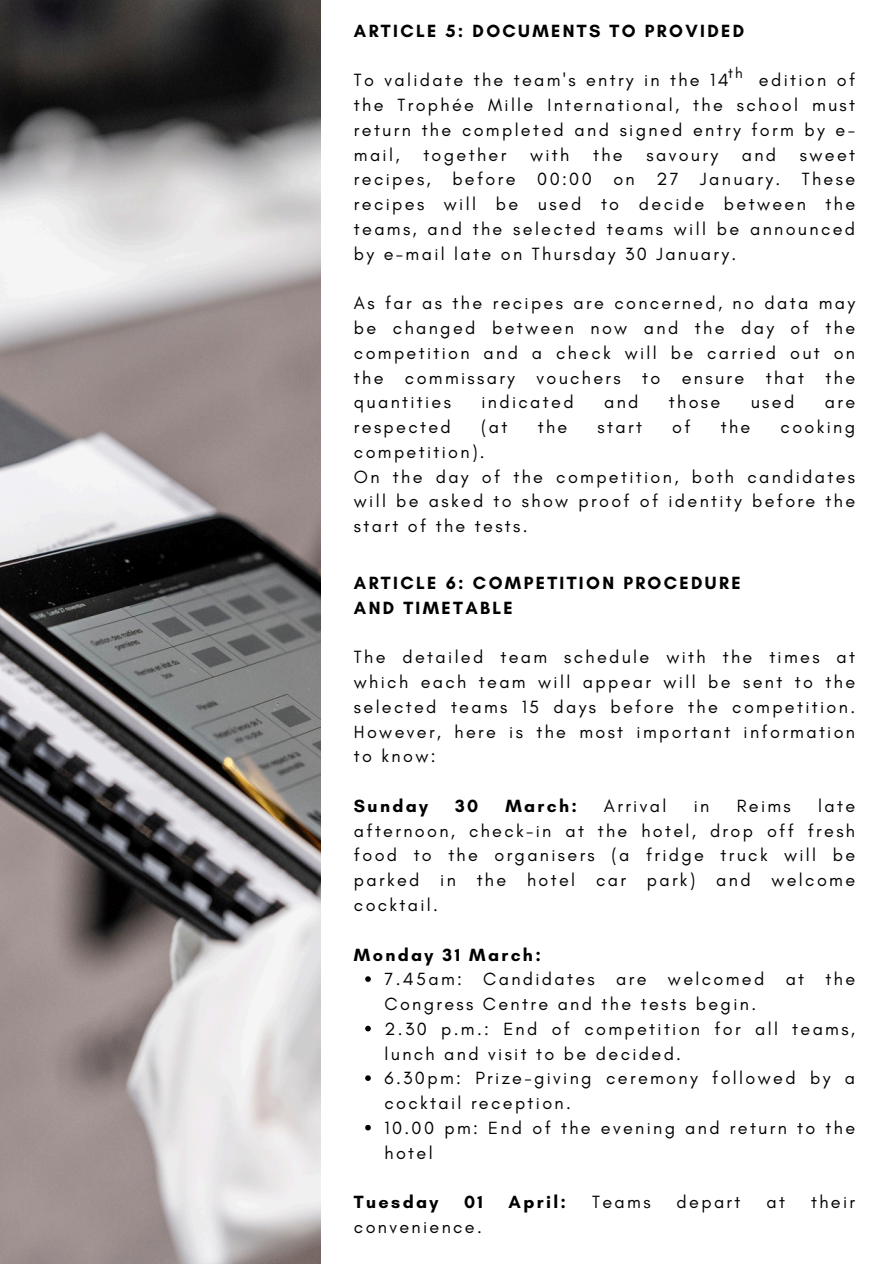
<style>
.page{position:relative;width:894px;height:1264px;background:#fff}
.page>*{position:absolute;margin:0;border:0;box-sizing:border-box;transform-origin:0 0}
.t1{font:18px/24.8px "Glacial Indifference";letter-spacing:.13em;color:#000;text-align:justify}
.t2{font:700 18px/24.8px "Glacial Indifference";letter-spacing:.13em;color:#000}
.t3{font:15px "Glacial Indifference";color:#000}
.s1{color:#fff}
</style>
<div class="page">
<img style="left:0;top:0;width:320px;height:1263px">
<svg style="left:365px;top:976px;width:6px;height:5px"></svg>
<svg style="left:365px;top:1025px;width:6px;height:6px"></svg>
<svg style="left:365px;top:1075px;width:6px;height:5px"></svg>
<svg style="left:365px;top:1124px;width:6px;height:6px"></svg>
<p class="t2" style="left:354px;top:18px;width:391px">ARTICLE 5: DOCUMENTS TO PROVIDED</p>
<p class="t1" style="left:354px;top:68px;width:502px">To validate the team's entry in the 14<span class="s1">th</span> edition of the Trophée Mille International, the school must return the completed and signed entry form by e&shy;mail,</p>
<p class="t3" style="left:728px;top:63px;width:16px">th</p>
<p class="t1" style="left:423px;top:142px;width:84px">together</p>
<p class="t1" style="left:530px;top:142px;width:41px">with</p>
<p class="t1" style="left:593px;top:142px;width:31px">the</p>
<p class="t1" style="left:646px;top:142px;width:73px">savoury</p>
<p class="t1" style="left:741px;top:142px;width:36px">and</p>
<p class="t1" style="left:354px;top:142px;width:502px;text-indent:446px">sweet recipes, before 00:00 on 27 January. These recipes will be used to decide between the teams, and the selected teams will be announced by e-mail late on Thursday 30 January.</p>
<p class="t1" style="left:354px;top:290px;width:502px">As far as the recipes are concerned, no data may be changed between now and the day of the competition and a check will be carried out on the commissary vouchers to ensure that the quantities</p>
<p class="t1" style="left:481px;top:389px;width:94px">indicated</p>
<p class="t1" style="left:604px;top:389px;width:36px">and</p>
<p class="t1" style="left:668px;top:389px;width:53px">those</p>
<p class="t1" style="left:750px;top:389px;width:45px">used</p>
<p class="t1" style="left:824px;top:389px;width:32px">are</p>
<p class="t1" style="left:354px;top:414px;width:98px">respected</p>
<p class="t1" style="left:481px;top:414px;width:28px">(at</p>
<p class="t1" style="left:537px;top:414px;width:31px">the</p>
<p class="t1" style="left:597px;top:414px;width:46px">start</p>
<p class="t1" style="left:672px;top:414px;width:20px">of</p>
<p class="t1" style="left:720px;top:414px;width:31px">the</p>
<p class="t1" style="left:780px;top:414px;width:76px">cooking</p>
<p class="t1" style="left:354px;top:439px;width:502px;text-align:left">competition).<br>On the day of the competition, both candidates will be asked to show proof of identity before the start of the tests.</p>
<p class="t2" style="left:354px;top:570px;width:388px">ARTICLE 6: COMPETITION PROCEDURE<br>AND TIMETABLE</p>
<p class="t1" style="left:354px;top:644px;width:502px">The detailed team schedule with the times at which each team will appear will be sent to the selected teams 15 days before the competition.<br>However, here is the most important information to know:</p>
<p class="t2" style="left:354px;top:793px;width:76px">Sunday</p>
<p class="t2" style="left:455px;top:793px;width:25px">30</p>
<p class="t2" style="left:505px;top:793px;width:73px">March:</p>
<p class="t1" style="left:603px;top:793px;width:64px">Arrival</p>
<p class="t1" style="left:693px;top:793px;width:17px">in</p>
<p class="t1" style="left:736px;top:793px;width:56px">Reims</p>
<p class="t1" style="left:354px;top:793px;width:502px;text-indent:464px">late afternoon, check-in at the hotel, drop off fresh food to the organisers (a fridge truck will be parked in the hotel car park) and welcome cocktail.</p>
<p class="t2" style="left:354px;top:941px;width:188px">Monday 31 March:</p>
<p class="t1" style="left:384px;top:966px;width:472px;text-align:left">7.45am: Candidates are welcomed at the Congress Centre and the tests begin.<br>2.30 p.m.: End of competition for all teams, lunch and visit to be decided.<br>6.30pm: Prize-giving ceremony followed by a cocktail reception.<br>10.00 pm: End of the evening and return to the hotel</p>
<p class="t2" style="left:354px;top:1189px;width:86px">Tuesday</p>
<p class="t2" style="left:464px;top:1189px;width:20px">01</p>
<p class="t2" style="left:508px;top:1189px;width:59px">April:</p>
<p class="t1" style="left:592px;top:1189px;width:60px">Teams</p>
<p class="t1" style="left:676px;top:1189px;width:65px">depart</p>
<p class="t1" style="left:766px;top:1189px;width:20px">at</p>
<p class="t1" style="left:810px;top:1189px;width:45px">their</p>
<p class="t1" style="left:354px;top:1214px;width:129px">convenience.</p>
</div>
